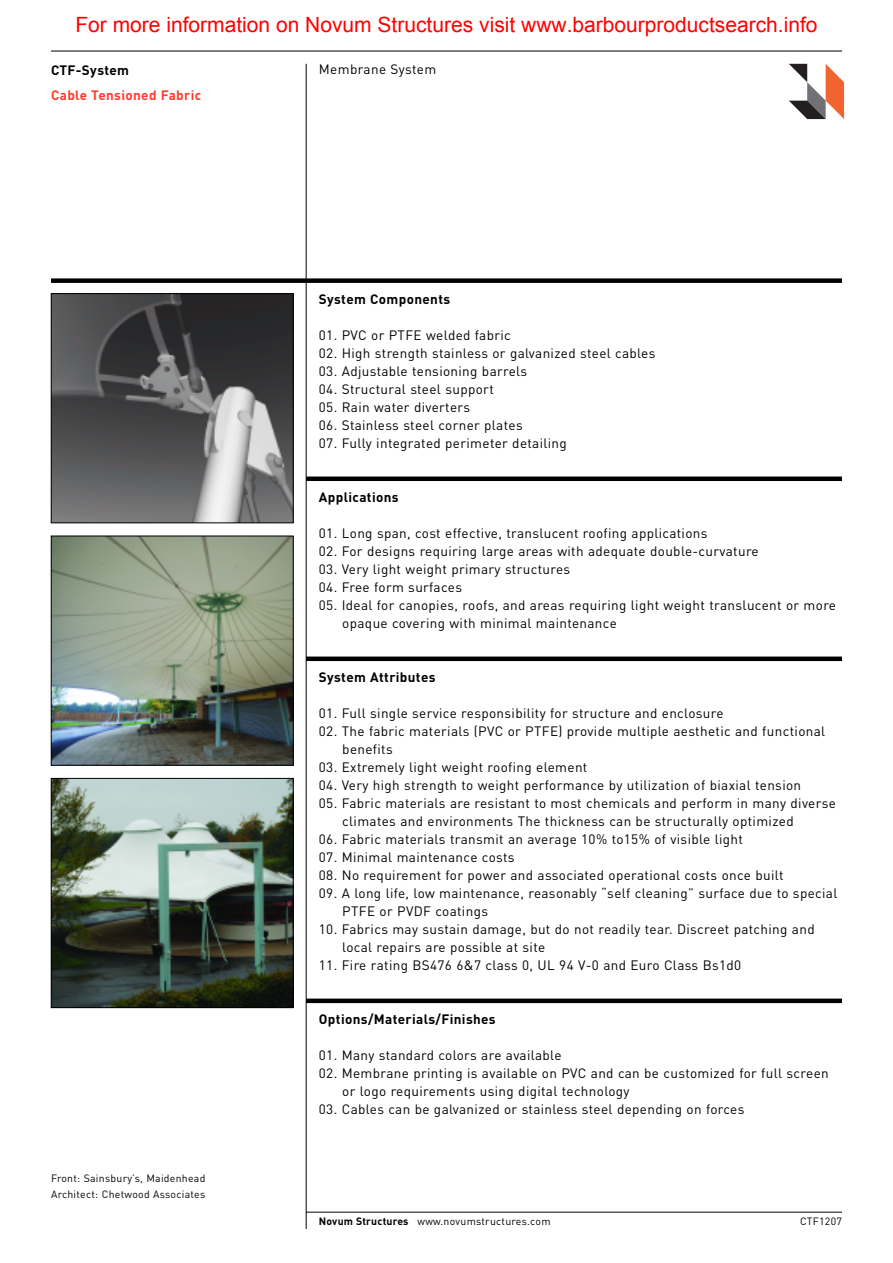
<style>
.page{position:relative;width:893px;height:1263px;background:#fff}
.page>*{position:absolute;margin:0;border:0;box-sizing:border-box;transform-origin:0 0}
.t1{font:21px "Arial";color:#f00}
.t2{font:13.5px/18px "DIN";letter-spacing:.025em;color:#000}
.t3{font:700 13.5px "DIN";letter-spacing:.025em;color:#000}
.t4{font:700 13.5px "DIN";letter-spacing:.025em;color:#ff3c2c}
.t5{font:10.5px/16.5px "DIN";letter-spacing:.025em;color:#000}
.s1{font-weight:700}
</style>
<div class="page">
<img style="left:53px;top:295px;width:238px;height:226px">
<div style="left:51px;top:293px;width:242px;height:230px;border:1px solid #000"></div>
<img style="left:53px;top:538px;width:238px;height:225px">
<div style="left:51px;top:536px;width:242px;height:229px;border:1px solid #000"></div>
<img style="left:53px;top:780px;width:238px;height:226px">
<div style="left:51px;top:778px;width:242px;height:230px;border:1px solid #000"></div>
<div style="left:51px;top:278px;width:791px;height:5px;background:#000"></div>
<hr style="left:306px;top:64px;width:1px;height:1165px;background:#000">
<svg style="left:789px;top:64px;width:55px;height:55px"></svg>
<hr style="left:51px;top:51px;width:791px;height:1px;background:#000">
<hr style="left:306px;top:1212px;width:536px;height:1px;background:#000">
<div style="left:306px;top:476px;width:536px;height:5px;background:#000"></div>
<div style="left:306px;top:656px;width:536px;height:5px;background:#000"></div>
<div style="left:306px;top:998px;width:536px;height:5px;background:#000"></div>
<h1 class="t1" style="left:75px;top:11px;width:744px">For more information on Novum Structures visit www.barbourproductsearch.info</h1>
<p class="t3" style="left:51px;top:65px;width:80px">CTF-System</p>
<p class="t4" style="left:51px;top:91px;width:152px">Cable Tensioned Fabric</p>
<p class="t5" style="left:51px;top:1171px;width:156px">Front: Sainsbury’s, Maidenhead<br>Architect: Chetwood Associates</p>
<p class="t2" style="left:319px;top:62px;width:119px">Membrane System</p>
<p class="t3" style="left:319px;top:295px;width:133px">System Components</p>
<p class="t2" style="left:319px;top:328px;width:193px">01. PVC or PTFE welded fabric</p>
<p class="t2" style="left:319px;top:346px;width:338px">02. High strength stainless or galvanized steel cables</p>
<p class="t2" style="left:319px;top:364px;width:210px">03. Adjustable tensioning barrels</p>
<p class="t2" style="left:319px;top:382px;width:176px">04. Structural steel support</p>
<p class="t2" style="left:319px;top:400px;width:153px">05. Rain water diverters</p>
<p class="t2" style="left:319px;top:418px;width:205px">06. Stainless steel corner plates</p>
<p class="t2" style="left:319px;top:436px;width:249px">07. Fully integrated perimeter detailing</p>
<p class="t3" style="left:319px;top:493px;width:81px">Applications</p>
<p class="t2" style="left:319px;top:526px;width:390px">01. Long span, cost effective, translucent roofing applications</p>
<p class="t2" style="left:319px;top:544px;width:441px">02. For designs requiring large areas with adequate double-curvature</p>
<p class="t2" style="left:319px;top:562px;width:253px">03. Very light weight primary structures</p>
<p class="t2" style="left:319px;top:580px;width:145px">04. Free form surfaces</p>
<p class="t2" style="left:342px;top:598px;width:495px;text-indent:-23px">05. Ideal for canopies, roofs, and areas requiring light weight translucent or more opaque covering with minimal maintenance</p>
<p class="t3" style="left:319px;top:673px;width:118px">System Attributes</p>
<p class="t2" style="left:319px;top:706px;width:406px">01. Full single service responsibility for structure and enclosure</p>
<p class="t2" style="left:342px;top:724px;width:484px;text-indent:-23px">02. The fabric materials (PVC or PTFE) provide multiple aesthetic and functional benefits</p>
<p class="t2" style="left:319px;top:760px;width:270px">03. Extremely light weight roofing element</p>
<p class="t2" style="left:319px;top:778px;width:484px">04. Very high strength to weight performance by utilization of biaxial tension</p>
<p class="t2" style="left:342px;top:796px;width:495px;text-indent:-23px">05. Fabric materials are resistant to most chemicals and perform in many diverse climates and environments The thickness can be structurally optimized</p>
<p class="t2" style="left:319px;top:832px;width:425px">06. Fabric materials transmit an average 10% to15% of visible light</p>
<p class="t2" style="left:319px;top:850px;width:197px">07. Minimal maintenance costs</p>
<p class="t2" style="left:319px;top:868px;width:466px">08. No requirement for power and associated operational costs once built</p>
<p class="t2" style="left:342px;top:886px;width:497px;text-indent:-23px">09. A long life, low maintenance, reasonably “self cleaning” surface due to special<br>PTFE or PVDF coatings</p>
<p class="t2" style="left:342px;top:922px;width:474px;text-indent:-23px">10. Fabrics may sustain damage, but do not readily tear. Discreet patching and local repairs are possible at site</p>
<p class="t2" style="left:319px;top:958px;width:424px">11. Fire rating BS476 6&amp;7 class 0, UL 94 V-0 and Euro Class Bs1d0</p>
<p class="t3" style="left:319px;top:1015px;width:178px">Options/Materials/Finishes</p>
<p class="t2" style="left:319px;top:1048px;width:244px">01. Many standard colors are available</p>
<p class="t2" style="left:342px;top:1066px;width:488px;text-indent:-23px">02. Membrane printing is available on PVC and can be customized for full screen or logo requirements using digital technology</p>
<p class="t2" style="left:319px;top:1102px;width:427px">03. Cables can be galvanized or stainless steel depending on forces</p>
<p class="t5" style="left:319px;top:1214px;width:233px"><span class="s1">Novum Structures</span> www.novumstructures.com</p>
<p class="t5" style="left:800px;top:1214px;width:43px">CTF1207</p>
</div>
